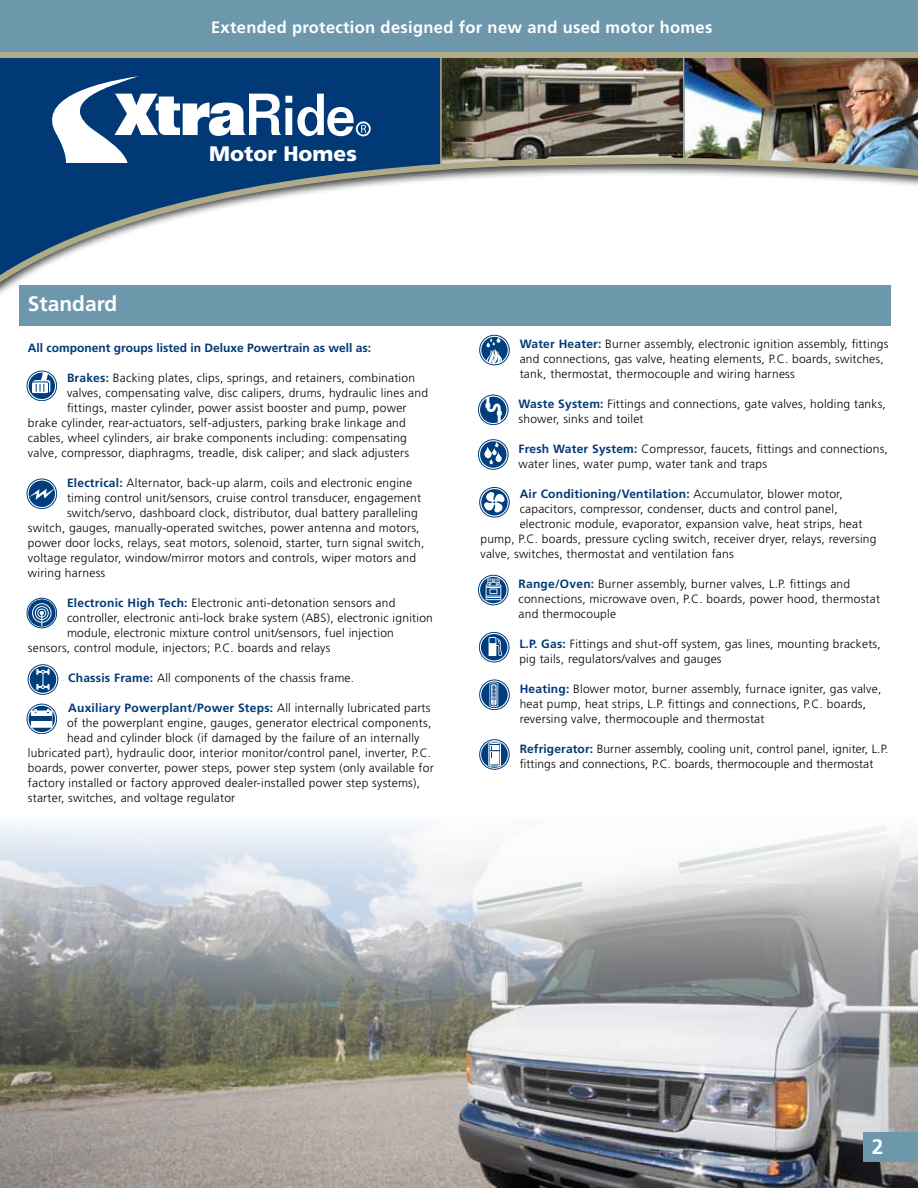
<style>
.page{position:relative;width:918px;height:1188px;background:#fff}
.page>*{position:absolute;margin:0;border:0;box-sizing:border-box;transform-origin:0 0}
.t1{font:900 21px "Frutiger";color:#fff}
.t2{font:700 21px "Frutiger";color:#fff}
.t3{font:700 16.5px "Frutiger";letter-spacing:.02em;color:#fff}
.t4{font:300 12px/15px "Frutiger";letter-spacing:.02em;color:#000}
.t5{font:700 12px "Frutiger";letter-spacing:.02em;color:#003976}
.t6{font:700 12px "Frutiger";color:#003976}
.s1{font-weight:700;color:#003976}
.s2{font-weight:300;color:#000}
</style>
<div class="page">
<div style="left:0;top:0;width:918px;height:74px;background:#6d98ac"></div>
<div style="left:0;top:58px;width:439px;height:45px;background:#003976"></div>
<img style="left:439px;top:58px;width:246px;height:45px">
<img style="left:685px;top:58px;width:233px;height:45px">
<div style="left:0;top:52px;width:918px;height:6px;background:#afab89"></div>
<svg style="left:0;top:103px;width:918px;height:191px"></svg>
<svg style="left:52px;top:76px;width:302px;height:86px"></svg>
<div style="left:356px;top:121px;width:15px;height:15px;border:2px solid #fff;border-radius:50%"></div>
<svg style="left:361px;top:125px;width:5px;height:8px"></svg>
<img style="left:0;top:759px;width:918px;height:429px">
<div style="left:864px;top:1132px;width:54px;height:29px;background:#6d98ac"></div>
<div style="left:20px;top:285px;width:871px;height:41px;background:#6d98ac"></div>
<svg style="left:29px;top:373px;width:26px;height:26px"></svg>
<div style="left:27px;top:371px;width:30px;height:30px;border:1px solid #003e7e;border-radius:50%"></div>
<div style="left:31px;top:382px;width:18px;height:12px;border:1px solid #003e7e;border-radius:2px"></div>
<svg style="left:32px;top:372px;width:18px;height:21px"></svg>
<div style="left:29px;top:481px;width:26px;height:26px;background:#003e7e;border-radius:50%"></div>
<div style="left:27px;top:479px;width:30px;height:30px;border:1px solid #003e7e;border-radius:50%"></div>
<svg style="left:29px;top:488px;width:26px;height:12px"></svg>
<svg style="left:27px;top:598px;width:30px;height:30px"></svg>
<svg style="left:30px;top:666px;width:26px;height:27px"></svg>
<div style="left:28px;top:664px;width:30px;height:31px;border:1px solid #003e7e;border-radius:50%"></div>
<svg style="left:37px;top:669px;width:12px;height:21px"></svg>
<svg style="left:29px;top:706px;width:26px;height:26px"></svg>
<div style="left:27px;top:704px;width:30px;height:30px;border:1px solid #003e7e;border-radius:50%"></div>
<div style="left:31px;top:711px;width:21px;height:16px;background:#fff"></div>
<div style="left:31px;top:716px;width:21px;height:5px;background:#003e7e"></div>
<svg style="left:481px;top:337px;width:27px;height:26px"></svg>
<svg style="left:486px;top:336px;width:16px;height:29px"></svg>
<div style="left:479px;top:335px;width:31px;height:30px;border:1px solid #003e7e;border-radius:50%"></div>
<div style="left:480px;top:397px;width:26px;height:26px;background:#003e7e;border-radius:50%"></div>
<div style="left:478px;top:395px;width:30px;height:30px;border:1px solid #003e7e;border-radius:50%"></div>
<svg style="left:485px;top:395px;width:17px;height:30px"></svg>
<svg style="left:480px;top:441px;width:27px;height:27px"></svg>
<div style="left:478px;top:439px;width:30px;height:31px;border:1px solid #003e7e;border-radius:50%"></div>
<svg style="left:484px;top:441px;width:18px;height:23px"></svg>
<svg style="left:481px;top:489px;width:27px;height:26px"></svg>
<div style="left:479px;top:487px;width:31px;height:30px;border:1px solid #003e7e;border-radius:50%"></div>
<svg style="left:484px;top:492px;width:21px;height:21px"></svg>
<svg style="left:480px;top:577px;width:27px;height:26px"></svg>
<div style="left:478px;top:575px;width:30px;height:30px;border:1px solid #003e7e;border-radius:50%"></div>
<svg style="left:486px;top:579px;width:15px;height:21px"></svg>
<div style="left:481px;top:634px;width:26px;height:26px;background:#003e7e;border-radius:50%"></div>
<div style="left:479px;top:632px;width:30px;height:30px;border:1px solid #003e7e;border-radius:50%"></div>
<svg style="left:489px;top:637px;width:13px;height:19px"></svg>
<svg style="left:481px;top:682px;width:27px;height:26px"></svg>
<div style="left:479px;top:680px;width:31px;height:30px;border:1px solid #003e7e;border-radius:50%"></div>
<svg style="left:489px;top:682px;width:9px;height:25px"></svg>
<div style="left:479px;top:739px;width:31px;height:31px;border:1px solid #003e7e;border-radius:50%"></div>
<div style="left:481px;top:741px;width:27px;height:27px;background:#003e7e;border-radius:50%"></div>
<svg style="left:488px;top:741px;width:13px;height:26px"></svg>
<h2 class="t3" style="left:211px;top:18px;width:503px">Extended protection designed for new and used motor homes</h2>
<h1 class="t1" style="left:209px;top:141px;width:149px">Motor Homes</h1>
<h1 class="t2" style="left:28px;top:292px;width:91px">Standard</h1>
<p class="t6" style="left:28px;top:340px;width:345px">All component groups listed in Deluxe Powertrain as well as:</p>
<p class="t4" style="left:67px;top:370px;width:350px"><span class="s1">Brakes:</span> Backing plates, clips, springs, and retainers, combination</p>
<p class="t4" style="left:67px;top:385px;width:363px">valves, compensating valve, disc calipers, drums, hydraulic lines and</p>
<p class="t4" style="left:67px;top:400px;width:341px">fittings, master cylinder, power assist booster and pump, power</p>
<p class="t4" style="left:28px;top:415px;width:379px">brake cylinder, rear-actuators, self-adjusters, parking brake linkage and</p>
<p class="t4" style="left:28px;top:430px;width:381px">cables, wheel cylinders, air brake components including: compensating</p>
<p class="t4" style="left:28px;top:445px;width:383px">valve, compressor, diaphragms, treadle, disk caliper; and slack adjusters</p>
<p class="t4" style="left:67px;top:475px;width:347px"><span class="s1">Electrical:</span> Alternator, back-up alarm, coils and electronic engine</p>
<p class="t4" style="left:67px;top:490px;width:356px">timing control unit/sensors, cruise control transducer, engagement</p>
<p class="t4" style="left:67px;top:505px;width:352px">switch/servo, dashboard clock, distributor, dual battery paralleling</p>
<p class="t4" style="left:28px;top:520px;width:393px">switch, gauges, manually-operated switches, power antenna and motors,</p>
<p class="t4" style="left:28px;top:535px;width:398px">power door locks, relays, seat motors, solenoid, starter, turn signal switch,</p>
<p class="t4" style="left:28px;top:550px;width:390px">voltage regulator, window/mirror motors and controls, wiper motors and</p>
<p class="t4" style="left:28px;top:565px;width:79px">wiring harness</p>
<p class="t4" style="left:67px;top:595px;width:330px"><span class="s1">Electronic High Tech:</span> Electronic anti-detonation sensors and</p>
<p class="t4" style="left:67px;top:610px;width:367px">controller, electronic anti-lock brake system (ABS), electronic ignition</p>
<p class="t4" style="left:67px;top:625px;width:328px">module, electronic mixture control unit/sensors, fuel injection</p>
<p class="t4" style="left:28px;top:640px;width:304px">sensors, control module, injectors; P.C. boards and relays</p>
<p class="t4" style="left:68px;top:670px;width:288px"><span class="s1">Chassis Frame:</span> All components of the chassis frame.</p>
<p class="t5" style="left:68px;top:700px;width:364px">Auxiliary Powerplant/Power Steps: <span class="s2">All internally lubricated parts</span></p>
<p class="t4" style="left:67px;top:715px;width:366px">of the powerplant engine, gauges, generator electrical components,</p>
<p class="t4" style="left:67px;top:730px;width:354px">head and cylinder block (if damaged by the failure of an internally</p>
<p class="t4" style="left:28px;top:745px;width:405px">lubricated part), hydraulic door, interior monitor/control panel, inverter, P.C.</p>
<p class="t4" style="left:28px;top:760px;width:407px">boards, power converter, power steps, power step system (only available for</p>
<p class="t4" style="left:28px;top:775px;width:394px">factory installed or factory approved dealer-installed power step systems),</p>
<p class="t4" style="left:28px;top:790px;width:209px">starter, switches, and voltage regulator</p>
<p class="t4" style="left:520px;top:337px;width:370px"><span class="s1">Water Heater:</span> Burner assembly, electronic ignition assembly, fittings and connections, gas valve, heating elements, P.C. boards, switches, tank, thermostat, thermocouple and wiring harness</p>
<p class="t4" style="left:519px;top:397px;width:369px"><span class="s1">Waste System:</span> Fittings and connections, gate valves, holding tanks, shower, sinks and toilet</p>
<p class="t4" style="left:519px;top:442px;width:371px"><span class="s1">Fresh Water System:</span> Compressor, faucets, fittings and connections, water lines, water pump, water tank and traps</p>
<p class="t5" style="left:520px;top:487px;width:325px">Air Conditioning/Ventilation: <span class="s2">Accumulator, blower motor,</span></p>
<p class="t4" style="left:520px;top:502px;width:320px">capacitors, compressor, condenser, ducts and control panel,</p>
<p class="t4" style="left:520px;top:517px;width:344px">electronic module, evaporator, expansion valve, heat strips, heat</p>
<p class="t4" style="left:480px;top:532px;width:398px">pump, P.C. boards, pressure cycling switch, receiver dryer, relays, reversing</p>
<p class="t4" style="left:480px;top:547px;width:255px">valve, switches, thermostat and ventilation fans</p>
<p class="t4" style="left:519px;top:577px;width:363px"><span class="s1">Range/Oven:</span> Burner assembly, burner valves, L.P. fittings and connections, microwave oven, P.C. boards, power hood, thermostat and thermocouple</p>
<p class="t4" style="left:519px;top:637px;width:363px"><span class="s1">L.P. Gas:</span> Fittings and shut-off system, gas lines, mounting brackets, pig tails, regulators/valves and gauges</p>
<p class="t4" style="left:520px;top:682px;width:363px"><span class="s1">Heating:</span> Blower motor, burner assembly, furnace igniter, gas valve, heat pump, heat strips, L.P. fittings and connections, P.C. boards, reversing valve, thermocouple and thermostat</p>
<p class="t4" style="left:520px;top:742px;width:370px"><span class="s1">Refrigerator:</span> Burner assembly, cooling unit, control panel, igniter, L.P. fittings and connections, P.C. boards, thermocouple and thermostat</p>
<h1 class="t2" style="left:872px;top:1135px;width:13px">2</h1>
</div>
